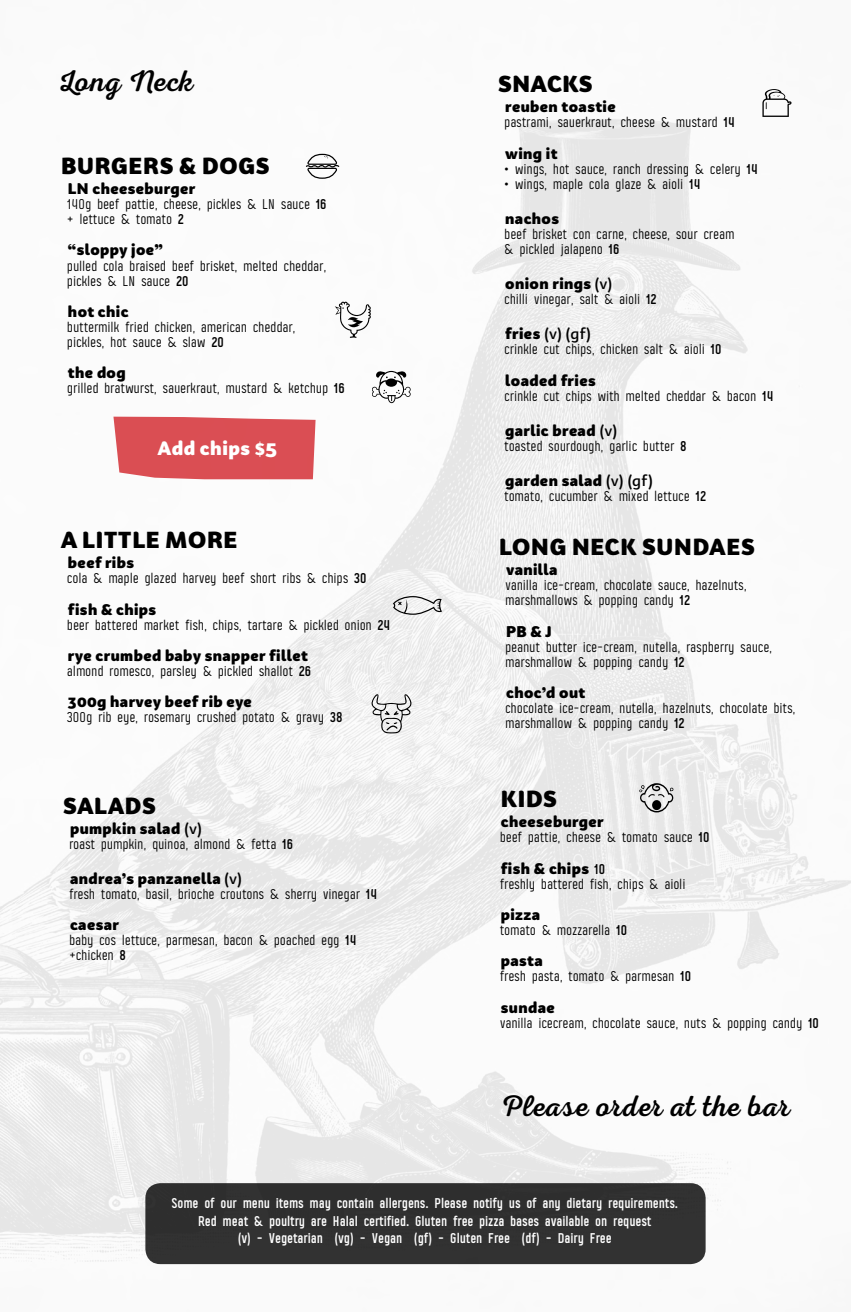
<style>
.page{position:relative;width:851px;height:1312px;background:#fff}
.page>*{position:absolute;margin:0;border:0;box-sizing:border-box;transform-origin:0 0}
.t1{font:30px "Nexa Rust Script R 00";letter-spacing:.025em;color:#000}
.t2{font:900 22.5px "Bw Surco";letter-spacing:.035em;color:#000}
.t3{font:900 18.75px "Bw Surco";letter-spacing:.025em;color:#fff}
.t4{font:900 15px "Bw Surco";letter-spacing:.025em;color:#000}
.t5{font:500 15px "Bw Surco";color:#000}
.t6{font:13.75px/15px "Alasar";letter-spacing:.025em;color:#000}
.t7{font:700 13.75px/17.5px "Alasar";letter-spacing:.025em;color:#fff;text-align:center}
.t8{font:4.5px "Saltash Grunge";letter-spacing:.04em;color:#000}
.s1{font-weight:700}
.s2{font-weight:500}
.s3{font-weight:900}
.s4{font-family:"Alasar";font-weight:700;font-size:13.75px}
</style>
<div class="page">
<img style="left:0;top:101px;width:850px;height:1164px">
<svg style="left:639px;top:783px;width:34px;height:29px"></svg>
<svg style="left:762px;top:89px;width:29px;height:28px"></svg>
<svg style="left:371px;top:693px;width:40px;height:40px"></svg>
<svg style="left:334px;top:301px;width:37px;height:37px"></svg>
<svg style="left:372px;top:370px;width:38px;height:33px"></svg>
<div style="left:145px;top:1182px;width:560px;height:81px;background:#313131;border-radius:15px"></div>
<svg style="left:113px;top:416px;width:202px;height:63px;background:#dc595e"></svg>
<svg style="left:393px;top:596px;width:49px;height:18px"></svg>
<svg style="left:306px;top:154px;width:33px;height:25px"></svg>
<h1 class="t1" style="left:58px;top:63px;width:137px">Long Neck</h1>
<h2 class="t2" style="left:61px;top:150px;width:210px">BURGERS &amp; DOGS</h2>
<p class="t4" style="left:68px;top:178px;width:129px">LN cheeseburger</p>
<p class="t6" style="left:68px;top:196px;width:261px">140g beef pattie, cheese, pickles &amp; LN sauce <span class="s1">16 </span>+ lettuce &amp; tomato <span class="s1">2</span></p>
<p class="t4" style="left:68px;top:239px;width:96px">“sloppy joe”</p>
<p class="t6" style="left:68px;top:258px;width:260px">pulled cola braised beef brisket, melted cheddar, pickles &amp; LN sauce <span class="s1">20</span></p>
<p class="t4" style="left:68px;top:300px;width:62px">hot chic</p>
<p class="t6" style="left:68px;top:319px;width:229px">buttermilk fried chicken, american cheddar, pickles, hot sauce &amp; slaw <span class="s1">20</span></p>
<p class="t4" style="left:68px;top:362px;width:59px">the dog</p>
<p class="t6" style="left:68px;top:380px;width:279px">grilled bratwurst, sauerkraut, mustard &amp; ketchup <span class="s1">16</span></p>
<h3 class="t3" style="left:158px;top:435px;width:120px">Add chips $5</h3>
<h2 class="t2" style="left:61px;top:524px;width:178px">A LITTLE MORE</h2>
<p class="t4" style="left:68px;top:552px;width:68px">beef ribs</p>
<p class="t6" style="left:68px;top:570px;width:301px">cola &amp; maple glazed harvey beef short ribs &amp; chips <span class="s1">30</span></p>
<p class="t4" style="left:68px;top:598px;width:90px">fish &amp; chips</p>
<p class="t6" style="left:68px;top:616px;width:324px">beer battered market fish, chips, tartare &amp; pickled onion <span class="s1">24</span></p>
<p class="t4" style="left:68px;top:644px;width:241px">rye crumbed baby snapper fillet</p>
<p class="t6" style="left:68px;top:663px;width:245px">almond romesco, parsley &amp; pickled shallot <span class="s1">26</span></p>
<p class="t4" style="left:68px;top:691px;width:185px">300g harvey beef rib eye</p>
<p class="t6" style="left:68px;top:709px;width:276px">300g rib eye, rosemary crushed potato &amp; gravy <span class="s1">38</span></p>
<h2 class="t2" style="left:63px;top:789px;width:94px">SALADS</h2>
<p class="t4" style="left:70px;top:817px;width:133px">pumpkin salad <span class="s2">(v)</span></p>
<p class="t6" style="left:70px;top:836px;width:225px">roast pumpkin, quinoa, almond &amp; fetta <span class="s1">16</span></p>
<p class="t4" style="left:70px;top:867px;width:173px">andrea’s panzanella <span class="s2">(v)</span></p>
<p class="t6" style="left:70px;top:886px;width:309px">fresh tomato, basil, brioche croutons &amp; sherry vinegar <span class="s1">14</span></p>
<p class="t4" style="left:70px;top:913px;width:51px">caesar</p>
<p class="t6" style="left:70px;top:932px;width:289px">baby cos lettuce, parmesan, bacon &amp; poached egg <span class="s1">14 </span>+chicken <span class="s1">8</span></p>
<h2 class="t2" style="left:498px;top:67px;width:96px">SNACKS</h2>
<p class="t4" style="left:505px;top:96px;width:112px">reuben toastie</p>
<p class="t6" style="left:505px;top:114px;width:232px">pastrami, sauerkraut, cheese &amp; mustard <span class="s1">14</span></p>
<p class="t4" style="left:505px;top:143px;width:54px">wing it</p>
<p class="t6" style="left:505px;top:161px;width:255px">• wings, hot sauce, ranch dressing &amp; celery <span class="s1">14</span></p>
<p class="t6" style="left:505px;top:176px;width:197px">• wings, maple cola glaze &amp; aioli <span class="s1">14</span></p>
<p class="t4" style="left:505px;top:208px;width:55px">nachos</p>
<p class="t6" style="left:505px;top:226px;width:231px">beef brisket con carne, cheese, sour cream &amp; pickled jalapeno <span class="s1">16</span></p>
<p class="t4" style="left:505px;top:273px;width:108px">onion rings <span class="s2">(v)</span></p>
<p class="t6" style="left:505px;top:291px;width:153px">chilli vinegar, salt &amp; aioli <span class="s1">12</span></p>
<p class="t5" style="left:505px;top:324px;width:87px"><span class="s3">fries</span> (v) (gf)</p>
<p class="t6" style="left:505px;top:341px;width:219px">crinkle cut chips, chicken salt &amp; aioli <span class="s1">10</span></p>
<p class="t4" style="left:505px;top:369px;width:92px">loaded fries</p>
<p class="t6" style="left:505px;top:388px;width:270px">crinkle cut chips with melted cheddar &amp; bacon <span class="s1">14</span></p>
<p class="t4" style="left:505px;top:419px;width:113px">garlic bread <span class="s2">(v)</span></p>
<p class="t6" style="left:505px;top:438px;width:183px">toasted sourdough, garlic butter <span class="s1">8</span></p>
<p class="t4" style="left:505px;top:469px;width:149px">garden salad <span class="s2">(v) (gf)</span></p>
<p class="t6" style="left:505px;top:488px;width:203px">tomato, cucumber &amp; mixed lettuce <span class="s1">12</span></p>
<h2 class="t2" style="left:499px;top:531px;width:257px">LONG NECK SUNDAES</h2>
<p class="t4" style="left:506px;top:559px;width:53px">vanilla</p>
<p class="t6" style="left:506px;top:577px;width:242px">vanilla ice-cream, chocolate sauce, hazelnuts, marshmallows &amp; popping candy <span class="s1">12</span></p>
<p class="t4" style="left:506px;top:620px;width:47px">PB &amp; J</p>
<p class="t6" style="left:506px;top:638px;width:268px">peanut butter ice-cream, nutella, raspberry sauce, marshmallow &amp; popping candy <span class="s1">12</span></p>
<p class="t4" style="left:506px;top:681px;width:81px">choc’d out</p>
<p class="t6" style="left:506px;top:700px;width:291px">chocolate ice-cream, nutella, hazelnuts, chocolate bits, marshmallow &amp; popping candy <span class="s1">12</span></p>
<h2 class="t2" style="left:501px;top:783px;width:58px">KIDS</h2>
<p class="t4" style="left:500px;top:811px;width:104px">cheeseburger</p>
<p class="t6" style="left:500px;top:829px;width:211px">beef pattie, cheese &amp; tomato sauce <span class="s1">10</span></p>
<p class="t4" style="left:500px;top:857px;width:107px">fish &amp; chips <span class="s4">10</span></p>
<p class="t6" style="left:500px;top:875px;width:187px">freshly battered fish, chips &amp; aioli</p>
<p class="t4" style="left:500px;top:903px;width:41px">pizza</p>
<p class="t6" style="left:500px;top:921px;width:129px">tomato &amp; mozzarella <span class="s1">10</span></p>
<p class="t4" style="left:500px;top:949px;width:43px">pasta</p>
<p class="t6" style="left:500px;top:968px;width:192px">fresh pasta, tomato &amp; parmesan <span class="s1">10</span></p>
<p class="t4" style="left:500px;top:996px;width:55px">sundae</p>
<p class="t6" style="left:500px;top:1014px;width:320px">vanilla icecream, chocolate sauce, nuts &amp; popping candy <span class="s1">10</span></p>
<p class="t8" style="left:586px;top:825px;width:21px">BACON 4 EVA</p>
<h1 class="t1" style="left:501px;top:1087px;width:290px">Please order at the bar</h1>
<p class="t7" style="left:172px;top:1193px;width:507px">Some of our menu items may contain allergens. Please notify us of any dietary requirements.<br>Red meat &amp; poultry are Halal certified. Gluten free pizza bases available on request<br>(v) - Vegetarian (vg) - Vegan (gf) - Gluten Free (df) - Dairy Free</p>
</div>
